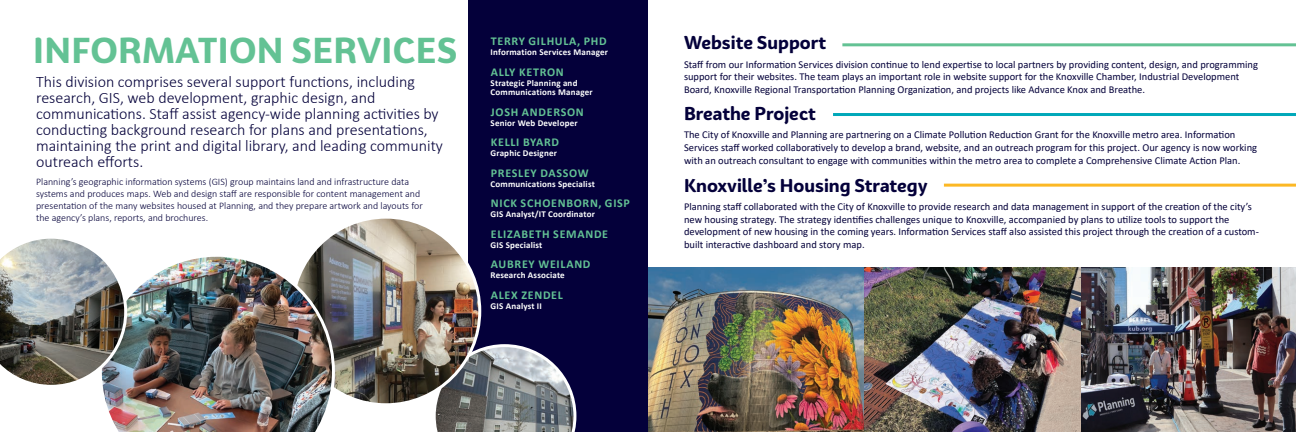
<style>
.page{position:relative;width:1296px;height:432px;background:#fff}
.page>*{position:absolute;margin:0;border:0;box-sizing:border-box;transform-origin:0 0}
.t1{font:700 35px "Bw Surco";letter-spacing:.01em;color:#63c294}
.t2{font:700 18px "Bw Surco";color:#04003a}
.t3{font:300 16px/16px "Calibri";color:#04003a}
.t4{font:700 12px "Calibri";letter-spacing:.06em;color:#63c294}
.t5{font:10.5px/12.6px "Calibri";color:#04003a}
.t6{font:300 10px/12px "Calibri";color:#04003a}
.t7{font:700 9px/10px "Calibri";letter-spacing:.02em;color:#fff}
</style>
<div class="page">
<hr style="left:842px;top:43px;width:454px;height:3px;background:#63c294">
<hr style="left:833px;top:113px;width:463px;height:3px;background:#00a8b9">
<hr style="left:944px;top:184px;width:352px;height:3px;background:#fcb825">
<img style="left:648px;top:268px;width:648px;height:164px">
<div style="left:469px;top:0;width:179px;height:432px;background:#04003a"></div>
<svg style="left:435px;top:344px;width:141px;height:88px;background:#787c83"></svg>
<img style="left:292px;top:217px;width:188px;height:188px;border-radius:94px">
<img style="left:103px;top:254px;width:232px;height:178px">
<img style="left:0;top:238px;width:127px;height:150px">
<h1 class="t1" style="left:33px;top:26px;width:426px">INFORMATION SERVICES</h1>
<p class="t3" style="left:36px;top:74px;width:408px">This division comprises several support functions, including research, GIS, web development, graphic design, and communications. Staff assist agency-wide planning activities by conducting background research for plans and presentations, maintaining the print and digital library, and leading community outreach efforts.</p>
<p class="t6" style="left:36px;top:175px;width:388px">Planning’s geographic information systems (GIS) group maintains land and infrastructure data systems and produces maps. Web and design staff are responsible for content management and presentation of the many websites housed at Planning, and they prepare artwork and layouts for the agency’s plans, reports, and brochures.</p>
<p class="t4" style="left:491px;top:33px;width:117px">TERRY GILHULA, PHD</p>
<p class="t7" style="left:491px;top:47px;width:119px">Information Services Manager</p>
<p class="t4" style="left:491px;top:63px;width:74px">ALLY KETRON</p>
<p class="t7" style="left:491px;top:77px;width:104px">Strategic Planning and<br>Communications Manager</p>
<p class="t4" style="left:491px;top:104px;width:95px">JOSH ANDERSON</p>
<p class="t7" style="left:491px;top:118px;width:89px">Senior Web Developer</p>
<p class="t4" style="left:491px;top:134px;width:70px">KELLI BYARD</p>
<p class="t7" style="left:491px;top:148px;width:68px">Graphic Designer</p>
<p class="t4" style="left:491px;top:165px;width:99px">PRESLEY DASSOW</p>
<p class="t7" style="left:491px;top:179px;width:106px">Communications Specialist</p>
<p class="t4" style="left:491px;top:195px;width:141px">NICK SCHOENBORN, GISP</p>
<p class="t7" style="left:491px;top:209px;width:106px">GIS Analyst/IT Coordinator</p>
<p class="t4" style="left:491px;top:226px;width:119px">ELIZABETH SEMANDE</p>
<p class="t7" style="left:491px;top:240px;width:53px">GIS Specialist</p>
<p class="t4" style="left:491px;top:256px;width:101px">AUBREY WEILAND</p>
<p class="t7" style="left:491px;top:270px;width:76px">Research Associate</p>
<p class="t4" style="left:491px;top:287px;width:74px">ALEX ZENDEL</p>
<p class="t7" style="left:491px;top:301px;width:53px">GIS Analyst II</p>
<h2 class="t2" style="left:684px;top:30px;width:144px">Website Support</h2>
<p class="t5" style="left:684px;top:58px;width:575px">Staff from our Information Services division continue to lend expertise to local partners by providing content, design, and programming support for their websites. The team plays an important role in website support for the Knoxville Chamber, Industrial Development<br>Board, Knoxville Regional Transportation Planning Organization, and projects like Advance Knox and Breathe.</p>
<p class="t5" style="left:684px;top:128px;width:575px">The City of Knoxville and Planning are partnering on a Climate Pollution Reduction Grant for the Knoxville metro area. Information<br>Services staff worked collaboratively to develop a brand, website, and an outreach program for this project. Our agency is now working with an outreach consultant to engage with communities within the metro area to complete a Comprehensive Climate Action Plan.</p>
<p class="t5" style="left:684px;top:200px;width:576px">Planning staff collaborated with the City of Knoxville to provide research and data management in support of the creation of the city’s new housing strategy. The strategy identifies challenges unique to Knoxville, accompanied by plans to utilize tools to support the development of new housing in the coming years. Information Services staff also assisted this project through the creation of a custom&shy;built interactive dashboard and story map.</p>
<h2 class="t2" style="left:684px;top:101px;width:133px">Breathe Project</h2>
<h2 class="t2" style="left:684px;top:173px;width:245px">Knoxville’s Housing Strategy</h2>
</div>
